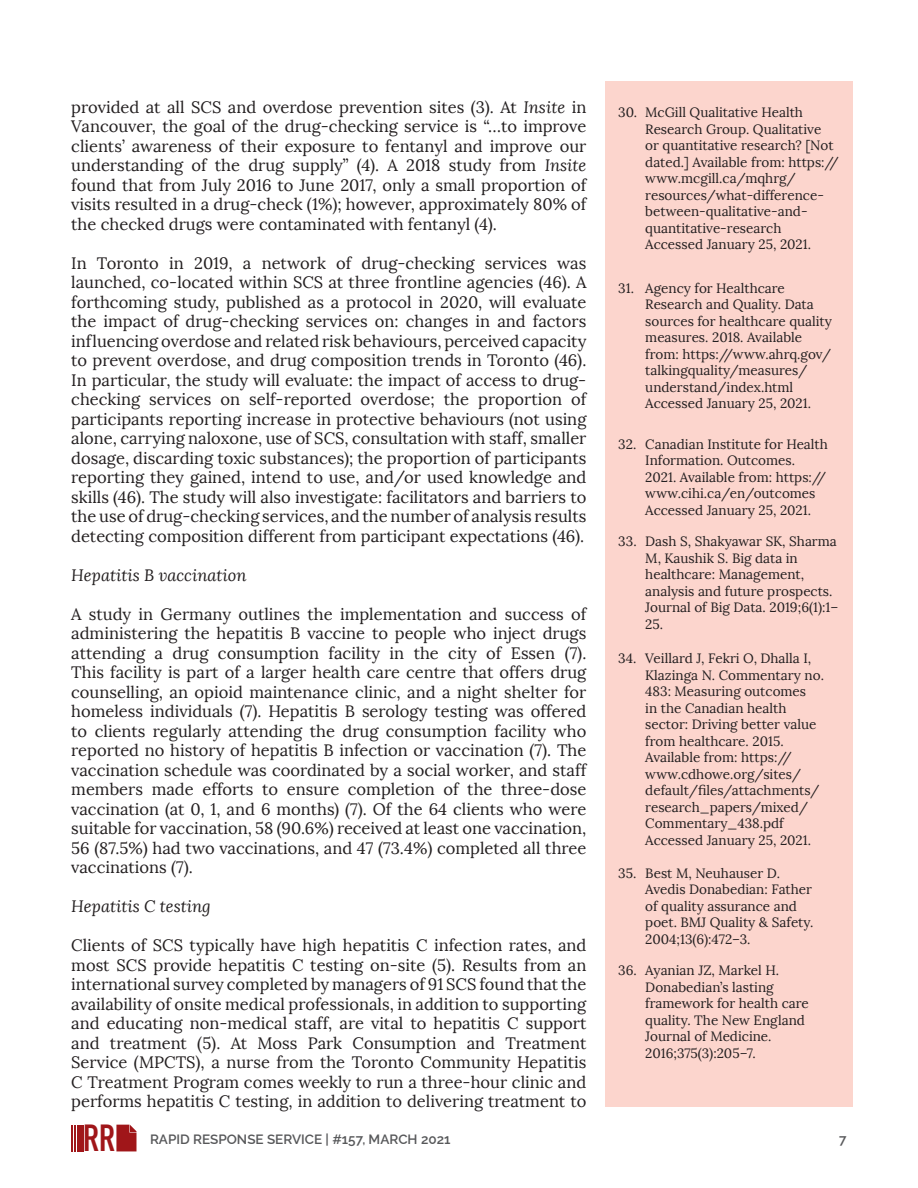
<style>
.page{position:relative;width:918px;height:1188px;background:#fff}
.page>*{position:absolute;margin:0;border:0;box-sizing:border-box;transform-origin:0 0}
.t1{font:700 37.2px "DIN Condensed";color:#a01619}
.body__serif__11pt{font:16.5px/19.5px "Lora";color:#231f20;text-align:justify}
.body__serif__11pt-2{font:italic 16.5px "Lora";color:#231f20}
.t2{font:13.5px/16.5px "Lora";color:#231f20}
.t3{font:600 13.5px "Raleway";color:#57585a}
.s1{font-style:italic}
</style>
<div class="page">
<hr style="left:71px;top:1125px;width:2px;height:26px;background:#a01619">
<hr style="left:74px;top:1125px;width:2px;height:26px;background:#a01619">
<hr style="left:77px;top:1125px;width:2px;height:26px;background:#a01619">
<hr style="left:81px;top:1125px;width:3px;height:26px;background:#a01619">
<svg style="left:116px;top:1125px;width:21px;height:26px"></svg>
<div style="left:605px;top:81px;width:248px;height:1026px;background:#fcd5cd"></div>
<p class="body__serif__11pt" style="left:71px;top:97px;width:517px">provided at all SCS and overdose prevention sites (3). At <span class="s1">Insite</span> in Vancouver, the goal of the drug-checking service is “…to improve clients’ awareness of their exposure to fentanyl and improve our understanding of the drug supply” (4). A 2018 study from <span class="s1">Insite </span>found that from July 2016 to June 2017, only a small proportion of visits resulted in a drug-check (1%); however, approximately 80% of the checked drugs were contaminated with fentanyl (4).</p>
<p class="body__serif__11pt" style="left:71px;top:253px;width:517px">In Toronto in 2019, a network of drug-checking services was launched, co-located within SCS at three frontline agencies (46). A forthcoming study, published as a protocol in 2020, will evaluate the impact of drug-checking services on: changes in and factors influencing overdose and related risk behaviours, perceived capacity to prevent overdose, and drug composition trends in Toronto (46).<br>In particular, the study will evaluate: the impact of access to drug&shy;checking services on self-reported overdose; the proportion of participants reporting increase in protective behaviours (not using alone, carrying naloxone, use of SCS, consultation with staff, smaller dosage, discarding toxic substances); the proportion of participants reporting they gained, intend to use, and/or used knowledge and skills (46). The study will also investigate: facilitators and barriers to the use of drug-checking services, and the number of analysis results detecting composition different from participant expectations (46).</p>
<p class="body__serif__11pt-2" style="left:71px;top:565px;width:177px">Hepatitis B vaccination</p>
<p class="body__serif__11pt" style="left:71px;top:604px;width:517px">A study in Germany outlines the implementation and success of administering the hepatitis B vaccine to people who inject drugs attending a drug consumption facility in the city of Essen (7).<br>This facility is part of a larger health care centre that offers drug counselling, an opioid maintenance clinic, and a night shelter for homeless individuals (7). Hepatitis B serology testing was offered to clients regularly attending the drug consumption facility who reported no history of hepatitis B infection or vaccination (7). The vaccination schedule was coordinated by a social worker, and staff members made efforts to ensure completion of the three-dose vaccination (at 0, 1, and 6 months) (7). Of the 64 clients who were suitable for vaccination, 58 (90.6%) received at least one vaccination, 56 (87.5%) had two vaccinations, and 47 (73.4%) completed all three vaccinations (7).</p>
<p class="body__serif__11pt-2" style="left:71px;top:896px;width:141px">Hepatitis C testing</p>
<p class="body__serif__11pt" style="left:71px;top:936px;width:517px">Clients of SCS typically have high hepatitis C infection rates, and most SCS provide hepatitis C testing on-site (5). Results from an international survey completed by managers of 91 SCS found that the availability of onsite medical professionals, in addition to supporting and educating non-medical staff, are vital to hepatitis C support and treatment (5). At Moss Park Consumption and Treatment Service (MPCTS), a nurse from the Toronto Community Hepatitis C Treatment Program comes weekly to run a three-hour clinic and performs hepatitis C testing, in addition to delivering treatment to</p>
<p class="t2" style="left:645px;top:104px;width:195px;text-indent:-27px">30. McGill Qualitative Health<br>Research Group. Qualitative<br>or quantitative research? [Not dated.] Available from: https:// www.mcgill.ca/mqhrg/ resources/what-difference&shy;between-qualitative-and&shy;quantitative-research<br>Accessed January 25, 2021.</p>
<p class="t2" style="left:645px;top:280px;width:188px;text-indent:-27px">31. Agency for Healthcare<br>Research and Quality. Data sources for healthcare quality measures. 2018. Available from: https://www.ahrq.gov/ talkingquality/measures/ understand/index.html<br>Accessed January 25, 2021.</p>
<p class="t2" style="left:645px;top:436px;width:184px;text-indent:-27px">32. Canadian Institute for Health<br>Information. Outcomes.<br>2021. Available from: https:// www.cihi.ca/en/outcomes<br>Accessed January 25, 2021.</p>
<p class="t2" style="left:645px;top:533px;width:195px;text-indent:-27px">33. Dash S, Shakyawar SK, Sharma<br>M, Kaushik S. Big data in healthcare: Management, analysis and future prospects.<br>Journal of Big Data. 2019;6(1):1–<br>25.</p>
<p class="t2" style="left:645px;top:650px;width:180px;text-indent:-27px">34. Veillard J, Fekri O, Dhalla I,<br>Klazinga N. Commentary no.<br>483: Measuring outcomes<br>in the Canadian health sector: Driving better value from healthcare. 2015.<br>Available from: https:// www.cdhowe.org/sites/ default/files/attachments/ research_papers/mixed/<br>Commentary_438.pdf<br>Accessed January 25, 2021.</p>
<p class="t2" style="left:645px;top:865px;width:170px;text-indent:-27px">35. Best M, Neuhauser D.<br>Avedis Donabedian: Father of quality assurance and poet. BMJ Quality &amp; Safety.<br>2004;13(6):472–3.</p>
<p class="t2" style="left:645px;top:962px;width:165px;text-indent:-27px">36. Ayanian JZ, Markel H.<br>Donabedian’s lasting framework for health care quality. The New England<br>Journal of Medicine.<br>2016;375(3):205–7.</p>
<h1 class="t1" style="left:83px;top:1113px;width:33px">RR</h1>
<p class="t3" style="left:150px;top:1128px;width:302px">RAPID RESPONSE SERVICE | #157, MARCH 2021</p>
<p class="t3" style="left:839px;top:1128px;width:9px">7</p>
</div>
